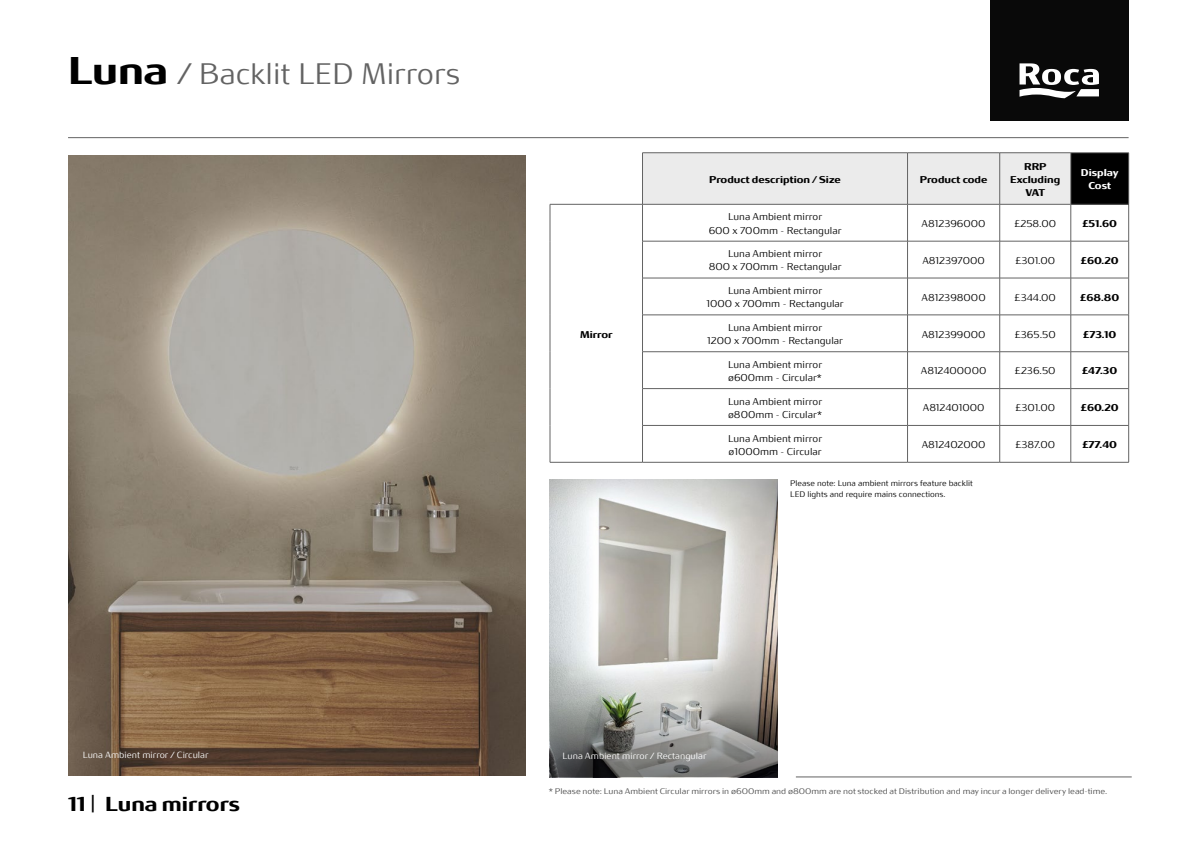
<style>
.page{position:relative;width:1191px;height:842px;background:#fff}
.page>*{position:absolute;margin:0;border:0;box-sizing:border-box;transform-origin:0 0}
.t1{font:300 33px "Roca";color:#636363}
.t2{font:700 22.5px "Roca";color:#000}
.t3{font:300 11px/13.2px "Roca";color:#000;text-align:center}
.t4{font:700 11px/13px "Roca";color:#000;text-align:center}
.t5{font:700 11px/13px "Roca";color:#fff;text-align:center}
.t6{font:300 10px "Roca";color:#fff}
.t7{font:300 9px "Roca";color:#484848;scale:1.05 1}
.t8{font:300 9px/10.8px "Roca";color:#000}
.s1{font-weight:700;font-size:43px;color:#000}
.s2{font-weight:300}
</style>
<div class="page">
<hr style="left:796px;top:777px;width:335px;height:1px;background:#636363">
<img style="left:68px;top:155px;width:457px;height:621px">
<div style="left:643px;top:154px;width:427px;height:50px;background:#ebebeb"></div>
<div style="left:1070px;top:153px;width:58px;height:51px;background:#000"></div>
<hr style="left:642px;top:153px;width:265px;height:1px;background:#636363">
<hr style="left:642px;top:153px;width:1px;height:51px;background:#636363">
<hr style="left:907px;top:153px;width:92px;height:1px;background:#636363">
<hr style="left:907px;top:153px;width:1px;height:51px;background:#636363">
<hr style="left:999px;top:153px;width:71px;height:1px;background:#636363">
<hr style="left:999px;top:153px;width:1px;height:51px;background:#636363">
<hr style="left:1070px;top:153px;width:58px;height:1px;background:#636363">
<hr style="left:1070px;top:153px;width:1px;height:51px;background:#636363">
<hr style="left:1128px;top:153px;width:1px;height:51px;background:#636363">
<hr style="left:550px;top:204px;width:92px;height:1px;background:#636363">
<hr style="left:550px;top:204px;width:1px;height:37px;background:#636363">
<hr style="left:642px;top:204px;width:265px;height:1px;background:#636363">
<hr style="left:642px;top:204px;width:1px;height:37px;background:#636363">
<hr style="left:907px;top:204px;width:92px;height:1px;background:#636363">
<hr style="left:907px;top:204px;width:1px;height:37px;background:#636363">
<hr style="left:999px;top:204px;width:71px;height:1px;background:#636363">
<hr style="left:999px;top:204px;width:1px;height:37px;background:#636363">
<hr style="left:1070px;top:204px;width:58px;height:1px;background:#636363">
<hr style="left:1070px;top:204px;width:1px;height:37px;background:#636363">
<hr style="left:1128px;top:204px;width:1px;height:37px;background:#636363">
<hr style="left:550px;top:241px;width:1px;height:37px;background:#636363">
<hr style="left:642px;top:241px;width:265px;height:1px;background:#636363">
<hr style="left:642px;top:241px;width:1px;height:37px;background:#636363">
<hr style="left:907px;top:241px;width:92px;height:1px;background:#636363">
<hr style="left:907px;top:241px;width:1px;height:37px;background:#636363">
<hr style="left:999px;top:241px;width:71px;height:1px;background:#636363">
<hr style="left:999px;top:241px;width:1px;height:37px;background:#636363">
<hr style="left:1070px;top:241px;width:58px;height:1px;background:#636363">
<hr style="left:1070px;top:241px;width:1px;height:37px;background:#636363">
<hr style="left:1128px;top:241px;width:1px;height:37px;background:#636363">
<hr style="left:550px;top:278px;width:1px;height:37px;background:#636363">
<hr style="left:642px;top:278px;width:265px;height:1px;background:#636363">
<hr style="left:642px;top:278px;width:1px;height:37px;background:#636363">
<hr style="left:907px;top:278px;width:92px;height:1px;background:#636363">
<hr style="left:907px;top:278px;width:1px;height:37px;background:#636363">
<hr style="left:999px;top:278px;width:71px;height:1px;background:#636363">
<hr style="left:999px;top:278px;width:1px;height:37px;background:#636363">
<hr style="left:1070px;top:278px;width:58px;height:1px;background:#636363">
<hr style="left:1070px;top:278px;width:1px;height:37px;background:#636363">
<hr style="left:1128px;top:278px;width:1px;height:37px;background:#636363">
<hr style="left:550px;top:315px;width:1px;height:37px;background:#636363">
<hr style="left:642px;top:315px;width:265px;height:1px;background:#636363">
<hr style="left:642px;top:315px;width:1px;height:37px;background:#636363">
<hr style="left:907px;top:315px;width:1px;height:37px;background:#636363">
<hr style="left:550px;top:352px;width:1px;height:37px;background:#636363">
<hr style="left:642px;top:352px;width:265px;height:1px;background:#636363">
<hr style="left:642px;top:352px;width:1px;height:36px;background:#636363">
<hr style="left:907px;top:352px;width:1px;height:36px;background:#636363">
<hr style="left:999px;top:352px;width:71px;height:1px;background:#636363">
<hr style="left:1070px;top:352px;width:58px;height:1px;background:#636363">
<hr style="left:550px;top:389px;width:1px;height:36px;background:#636363">
<hr style="left:642px;top:388px;width:265px;height:1px;background:#636363">
<hr style="left:642px;top:389px;width:1px;height:36px;background:#636363">
<hr style="left:907px;top:389px;width:1px;height:36px;background:#636363">
<hr style="left:999px;top:388px;width:71px;height:1px;background:#636363">
<hr style="left:1070px;top:388px;width:58px;height:1px;background:#636363">
<hr style="left:550px;top:425px;width:1px;height:37px;background:#636363">
<hr style="left:642px;top:425px;width:265px;height:1px;background:#636363">
<hr style="left:642px;top:426px;width:1px;height:36px;background:#636363">
<hr style="left:907px;top:426px;width:1px;height:36px;background:#636363">
<hr style="left:999px;top:425px;width:71px;height:1px;background:#636363">
<hr style="left:1070px;top:425px;width:58px;height:1px;background:#636363">
<hr style="left:642px;top:462px;width:265px;height:1px;background:#636363">
<hr style="left:999px;top:462px;width:71px;height:1px;background:#636363">
<hr style="left:1070px;top:462px;width:58px;height:1px;background:#636363">
<hr style="left:907px;top:315px;width:92px;height:1px;background:#636363">
<hr style="left:999px;top:315px;width:71px;height:1px;background:#636363">
<hr style="left:999px;top:315px;width:1px;height:37px;background:#636363">
<hr style="left:1070px;top:315px;width:58px;height:1px;background:#636363">
<hr style="left:1070px;top:315px;width:1px;height:37px;background:#636363">
<hr style="left:1128px;top:315px;width:1px;height:37px;background:#636363">
<hr style="left:907px;top:352px;width:92px;height:1px;background:#636363">
<hr style="left:999px;top:352px;width:1px;height:36px;background:#636363">
<hr style="left:1070px;top:352px;width:1px;height:36px;background:#636363">
<hr style="left:1128px;top:352px;width:1px;height:36px;background:#636363">
<hr style="left:907px;top:388px;width:92px;height:1px;background:#636363">
<hr style="left:999px;top:389px;width:1px;height:36px;background:#636363">
<hr style="left:1070px;top:389px;width:1px;height:36px;background:#636363">
<hr style="left:1128px;top:389px;width:1px;height:36px;background:#636363">
<hr style="left:907px;top:425px;width:92px;height:1px;background:#636363">
<hr style="left:999px;top:426px;width:1px;height:36px;background:#636363">
<hr style="left:1070px;top:426px;width:1px;height:36px;background:#636363">
<hr style="left:1128px;top:426px;width:1px;height:36px;background:#636363">
<hr style="left:550px;top:462px;width:92px;height:1px;background:#636363">
<hr style="left:907px;top:462px;width:92px;height:1px;background:#636363">
<hr style="left:68px;top:137px;width:1060px;height:1px;background:#636363">
<div style="left:989px;top:0;width:139px;height:120px;background:#090909"></div>
<svg style="left:1019px;top:63px;width:80px;height:35px"></svg>
<img style="left:550px;top:479px;width:228px;height:215px">
<svg style="left:550px;top:694px;width:228px;height:83px;background:#848581"></svg>
<h1 class="t1" style="left:68px;top:52px;width:394px"><span class="s1">Luna</span> / Backlit LED Mirrors</h1>
<p class="t4" style="left:580px;top:327px;width:34px">Mirror</p>
<p class="t4" style="left:709px;top:172px;width:133px">Product description / Size</p>
<p class="t4" style="left:920px;top:172px;width:69px">Product code</p>
<p class="t4" style="left:1010px;top:159px;width:51px">RRP<br>Excluding<br>VAT</p>
<p class="t5" style="left:1081px;top:166px;width:39px">Display<br>Cost</p>
<p class="t3" style="left:708px;top:210px;width:134px">Luna Ambient mirror<br>600 x 700mm - Rectangular</p>
<p class="t3" style="left:921px;top:216px;width:65px">A812396000</p>
<p class="t3" style="left:1014px;top:216px;width:43px">£258.00</p>
<p class="t4" style="left:1082px;top:217px;width:36px">£51.60</p>
<p class="t3" style="left:708px;top:247px;width:134px">Luna Ambient mirror<br>800 x 700mm - Rectangular</p>
<p class="t3" style="left:922px;top:253px;width:64px">A812397000</p>
<p class="t3" style="left:1015px;top:253px;width:41px">£301.00</p>
<p class="t4" style="left:1080px;top:253px;width:39px">£60.20</p>
<p class="t3" style="left:706px;top:283px;width:139px">Luna Ambient mirror<br>1000 x 700mm - Rectangular</p>
<p class="t3" style="left:921px;top:290px;width:66px">A812398000</p>
<p class="t3" style="left:1014px;top:290px;width:43px">£344.00</p>
<p class="t4" style="left:1080px;top:290px;width:40px">£68.80</p>
<p class="t3" style="left:707px;top:320px;width:137px">Luna Ambient mirror<br>1200 x 700mm - Rectangular</p>
<p class="t3" style="left:921px;top:327px;width:65px">A812399000</p>
<p class="t3" style="left:1014px;top:327px;width:42px">£365.50</p>
<p class="t4" style="left:1083px;top:327px;width:35px">£73.10</p>
<p class="t3" style="left:728px;top:357px;width:96px;text-align:left">Luna Ambient mirror ø600mm - Circular*</p>
<p class="t3" style="left:921px;top:364px;width:67px">A812400000</p>
<p class="t3" style="left:1015px;top:364px;width:42px">£236.50</p>
<p class="t4" style="left:1082px;top:364px;width:37px">£47.30</p>
<p class="t3" style="left:728px;top:394px;width:96px;text-align:left">Luna Ambient mirror ø800mm - Circular*</p>
<p class="t3" style="left:923px;top:401px;width:63px">A812401000</p>
<p class="t3" style="left:1015px;top:401px;width:41px">£301.00</p>
<p class="t4" style="left:1080px;top:401px;width:39px">£60.20</p>
<p class="t3" style="left:728px;top:431px;width:96px;text-align:left">Luna Ambient mirror ø1000mm - Circular</p>
<p class="t3" style="left:921px;top:437px;width:65px">A812402000</p>
<p class="t3" style="left:1015px;top:437px;width:41px">£387.00</p>
<p class="t4" style="left:1082px;top:438px;width:36px">£77.40</p>
<p class="t8" style="left:790px;top:478px;width:184px">Please note: Luna ambient mirrors feature backlit<br>LED lights and require mains connections.</p>
<p class="t6" style="left:83px;top:748px;width:127px">Luna Ambient mirror / Circular</p>
<h2 class="t2" style="left:68px;top:789px;width:173px">11 <span class="s2">|</span> Luna mirrors</h2>
<p class="t6" style="left:562px;top:749px;width:145px">Luna Ambient mirror / Rectangular</p>
<p class="t7" style="left:549px;top:785px;width:533px">* Please note: Luna Ambient Circular mirrors in ø600mm and ø800mm are not stocked at Distribution and may incur a longer delivery lead-time.</p>
</div>
